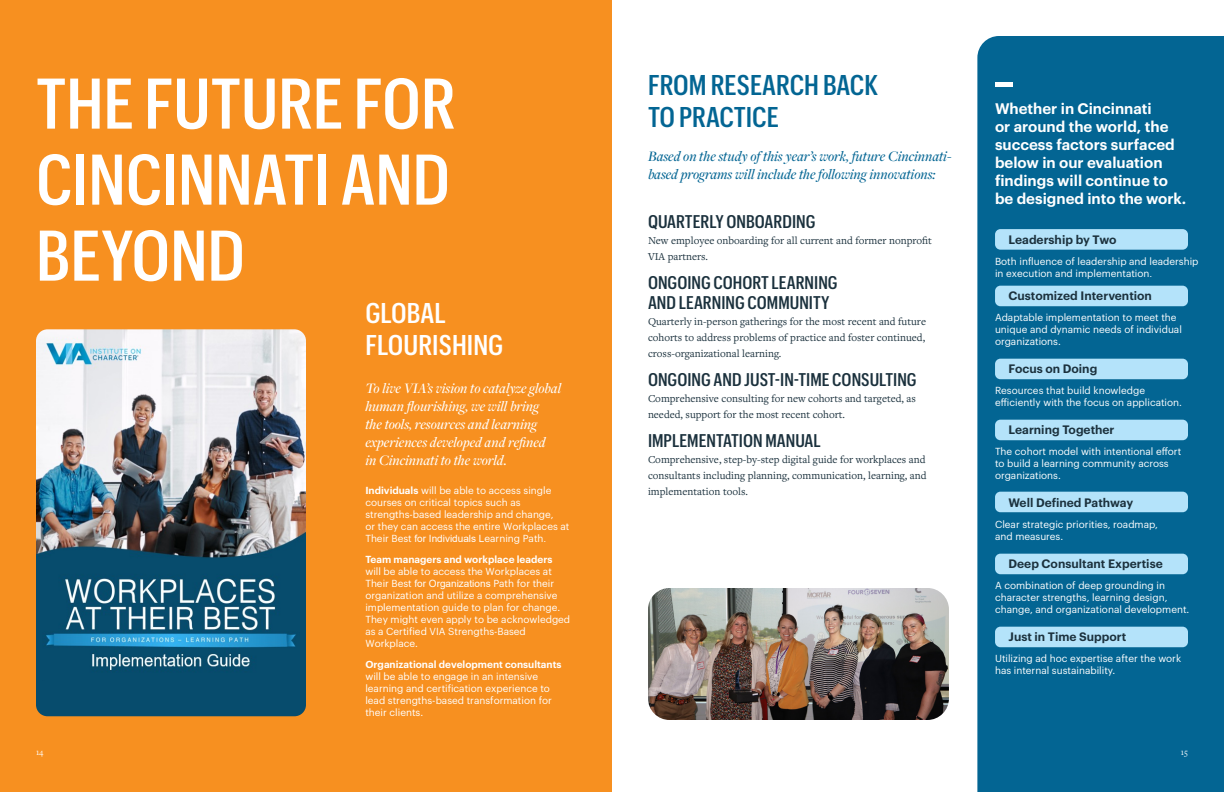
<style>
.page{position:relative;width:1224px;height:792px;background:#fff}
.page>*{position:absolute;margin:0;border:0;box-sizing:border-box;transform-origin:0 0}
.t1{font:500 70px/76px "Graphik Cond";color:#fff;text-align:justify}
.call_out_text{font:500 28px/32px "Graphik Cond";color:#036593}
.call_out_text-2{font:500 28px/32px "Graphik Cond";color:#fff}
.call_out_text-3{font:500 18px "Graphik Cond";color:#1b313d}
.body_copy{font:500 18px "Graphik Cond";color:#1b313d}
.call_out_text-4{font:italic 500 15px/18px "Freight Disp Pro";color:#fff}
.call_out_text-5{font:600 15px/18px "Graphik";color:#fff}
.body_copy-2{font:italic 500 15px/18px "Freight Disp Pro";color:#036593}
.call_out_text-6{font:600 12px "Graphik";color:#1b313d}
.body_copy-3{font:11px/16px "Freight Text Pro";color:#1b313d}
.call_out_text-7{font:10px/12px "Graphik";color:#fff}
.body_copy-4{font:9px "Freight Text Pro";color:#fff}
.s1{font-weight:600}
.s2{font-family:"Arial"}
</style>
<div class="page">
<div style="left:977px;top:36px;width:247px;height:756px;background:#036593"></div>
<div style="left:0;top:0;width:612px;height:792px;background:#f79020"></div>
<img style="left:36px;top:329px;width:270px;height:359px">
<div style="left:36px;top:680px;width:270px;height:36px;background:#074c6d;border-radius:11px"></div>
<div style="left:995px;top:229px;width:193px;height:21px;background:#b4e3fa;border-radius:5px"></div>
<div style="left:995px;top:286px;width:193px;height:20px;background:#b4e3fa;border-radius:5px"></div>
<div style="left:995px;top:359px;width:193px;height:20px;background:#b4e3fa;border-radius:5px"></div>
<div style="left:995px;top:420px;width:193px;height:20px;background:#b4e3fa;border-radius:5px"></div>
<div style="left:995px;top:492px;width:193px;height:20px;background:#b4e3fa;border-radius:5px"></div>
<div style="left:995px;top:554px;width:193px;height:20px;background:#b4e3fa;border-radius:5px"></div>
<div style="left:995px;top:627px;width:193px;height:20px;background:#b4e3fa;border-radius:5px"></div>
<div style="left:995px;top:82px;width:18px;height:5px;background:#fff"></div>
<img style="left:648px;top:588px;width:301px;height:132px">
<p class="t1" style="left:36px;top:60px;width:421px">THE FUTURE FOR CINCINNATI AND BEYOND</p>
<p class="call_out_text-2" style="left:365px;top:295px;width:139px">GLOBAL<br>FLOURISHING</p>
<p class="call_out_text-4" style="left:365px;top:378px;width:197px">To live VIA’s vision to catalyze global human flourishing, we will bring<br>the tools, resources and learning experiences developed and refined<br>in Cincinnati to the world.</p>
<p class="call_out_text-7" style="left:365px;top:484px;width:206px"><span class="s1">Individuals</span> will be able to access single courses on critical topics such as strengths-based leadership and change,<br>or they can access the entire Workplaces at Their Best <span class="s2">for Individuals L</span>earning Path<span class="s2">.</span></p>
<p class="call_out_text-7" style="left:365px;top:553px;width:206px"><span class="s1">Team managers and workplace leaders </span>will be able to access the Workplaces at Their Best <span class="s2">for Organizations</span> Path for their organization and utilize a comprehensive implementation guide to plan for change.<br>They might even apply to be acknowledged as a Certified VIA Strengths-Based Workplace.</p>
<p class="call_out_text-7" style="left:365px;top:658px;width:198px"><span class="s1">Organizational development consultants </span>will be able to engage in an intensive learning and certification experience to lead strengths-based transformation for their clients.</p>
<p class="call_out_text" style="left:648px;top:67px;width:232px">FROM RESEARCH BACK<br>TO PRACTICE</p>
<p class="body_copy-2" style="left:648px;top:146px;width:305px">Based on the study of this year’s work, future Cincinnati&shy;based programs will include the following innovations:</p>
<p class="call_out_text-3" style="left:648px;top:209px;width:169px">QUARTERLY ONBOARDING</p>
<p class="body_copy-3" style="left:648px;top:232px;width:286px">New employee onboarding for all current and former nonprofit<br>VIA partners.</p>
<p class="call_out_text-3" style="left:648px;top:270px;width:191px">ONGOING COHORT LEARNING</p>
<p class="call_out_text-3" style="left:648px;top:290px;width:183px">AND LEARNING COMMUNITY</p>
<p class="body_copy-3" style="left:648px;top:313px;width:280px;text-align:justify">Quarterly in-person gatherings for the most recent and future cohorts to address problems of practice and foster continued, cross-organizational learning.</p>
<p class="body_copy" style="left:648px;top:367px;width:270px">ONGOING AND JUST-IN-TIME CONSULTING</p>
<p class="body_copy-3" style="left:648px;top:390px;width:269px">Comprehensive consulting for new cohorts and targeted, as needed, support for the most recent cohort.</p>
<p class="call_out_text-3" style="left:648px;top:428px;width:174px">IMPLEMENTATION MANUAL</p>
<p class="body_copy-3" style="left:648px;top:451px;width:280px;text-align:justify">Comprehensive, step-by-step digital guide for workplaces and consultants including planning, communication, learning, and implementation tools.</p>
<p class="call_out_text-5" style="left:995px;top:98px;width:193px">Whether in Cincinnati<br>or around the world, the success factors surfaced below in our evaluation findings will continue to be designed into the work.</p>
<p class="call_out_text-6" style="left:1009px;top:231px;width:109px">Leadership by Two</p>
<p class="call_out_text-7" style="left:995px;top:255px;width:205px">Both influence of leadership and leadership in execution and implementation<span class="s2">.</span></p>
<p class="call_out_text-6" style="left:1009px;top:287px;width:145px">Customized Intervention</p>
<p class="call_out_text-7" style="left:995px;top:311px;width:188px">Adaptable implementation to meet the unique and dynamic needs of individual organizations.</p>
<p class="call_out_text-6" style="left:1009px;top:360px;width:90px">Focus on Doing</p>
<p class="call_out_text-7" style="left:995px;top:384px;width:189px">Resources that build knowledge efficiently with the focus on application.</p>
<p class="call_out_text-6" style="left:1009px;top:421px;width:107px">Learning Together</p>
<p class="call_out_text-7" style="left:995px;top:445px;width:188px">The cohort model with intentional effort to build a learning community across organizations.</p>
<p class="call_out_text-6" style="left:1009px;top:494px;width:126px">Well Defined Pathway</p>
<p class="call_out_text-7" style="left:995px;top:518px;width:164px">Clear strategic priorities, roadmap, and measures.</p>
<p class="call_out_text-6" style="left:1009px;top:555px;width:156px">Deep Consultant Expertise</p>
<p class="call_out_text-7" style="left:995px;top:579px;width:196px">A combination of deep grounding in character strengths, learning design, change, and organizational development.</p>
<p class="call_out_text-6" style="left:1009px;top:627px;width:119px">Just in Time Support</p>
<p class="call_out_text-7" style="left:995px;top:652px;width:188px">Utilizing ad hoc expertise after the work has internal sustainability.</p>
<p class="body_copy-4" style="left:36px;top:746px;width:9px">14</p>
<p class="body_copy-4" style="left:1181px;top:746px;width:9px">15</p>
</div>
